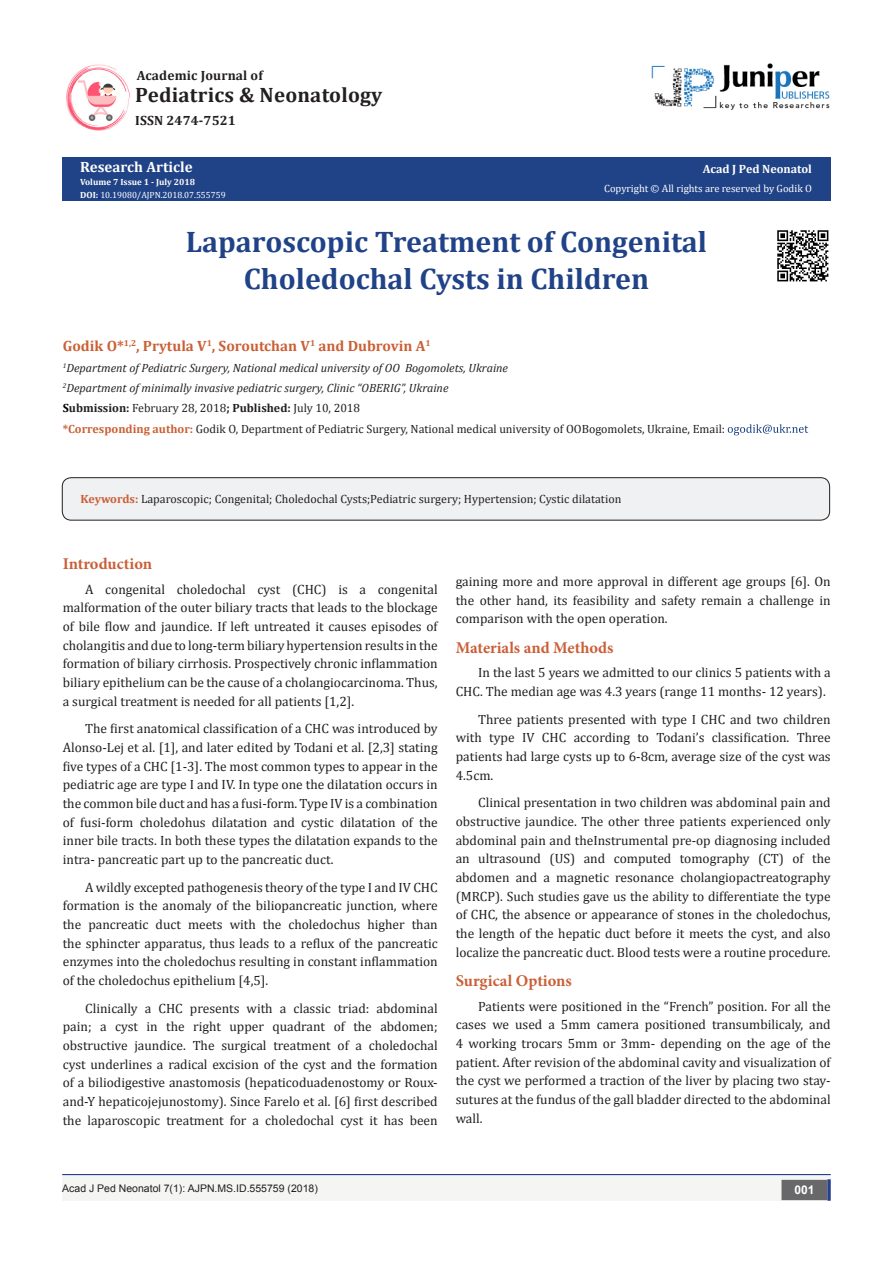
<style>
.page{position:relative;width:893px;height:1263px;background:#fff}
.page>*{position:absolute;margin:0;border:0;box-sizing:border-box;transform-origin:0 0}
.t1{font:700 29.85px "Cambria";color:#204287}
.t2{font:700 20.85px "Cambria";letter-spacing:.01em;color:#231f20}
.t3{font:700 16.5px "Minion Pro";color:#ca5f37}
.t4{font:700 15px "Cambria";color:#ca6035}
.t5{font:700 15px "Cambria";color:#fffefc}
.t6{font:13.5px/18.8px "Cambria";color:#231f20;text-align:justify}
.t7{font:700 13.5px "Cambria";letter-spacing:.01em;color:#231f20}
.t8{font:12px "Cambria";color:#231f20}
.t9{font:italic 12px "Cambria";color:#231f20}
.t10{font:700 12px "Cambria";color:#fffefc}
.t11{font:700 12px "Arial";color:#fff}
.t12{font:10.5px "Arial";color:#231f20}
.t13{font:10.5px "Cambria";color:#fffefc}
.t14{font:9px "Cambria";color:#fff}
.t15{font:700 9px "Cambria";color:#fffefc}
.s1{font-weight:700;color:#fffefc}
.s2{font-weight:700}
.s3{font-weight:700;color:#000}
.s4{font-weight:700;color:#ca6035}
.s5{font-weight:700;color:#ca5f37}
</style>
<div class="page">
<div style="left:62px;top:158px;width:769px;height:43px;background:#204287"></div>
<svg style="left:728px;top:424px;width:80px;height:11px"></svg>
<div style="left:62px;top:1175px;width:441px;height:26px;background:#f5f5f4"></div>
<img style="left:66px;top:64px;width:65px;height:67px">
<img style="left:651px;top:63px;width:179px;height:47px">
<div style="left:496px;top:1175px;width:334px;height:26px;background:#f5f5f4"></div>
<div style="left:782px;top:1180px;width:45px;height:19px;background:#68676a"></div>
<div style="left:781px;top:1180px;width:46px;height:20px;border:2px solid #68676a"></div>
<svg style="left:827px;top:1179px;width:4px;height:22px"></svg>
<hr style="left:62px;top:1174px;width:769px;height:1px;background:#253f8e">
<div style="left:62px;top:478px;width:768px;height:42px;background:#f0f1f2;border-radius:9px"></div>
<div style="left:62px;top:477px;width:768px;height:43px;border:1px solid #231f20;border-radius:9px"></div>
<img style="left:777px;top:230px;width:52px;height:52px">
<p class="t7" style="left:137px;top:66px;width:128px">Academic Journal of</p>
<p class="t2" style="left:135px;top:81px;width:249px">Pediatrics &amp; Neonatology</p>
<p class="t7" style="left:135px;top:111px;width:102px">ISSN 2474-7521</p>
<p class="t5" style="left:80px;top:156px;width:114px">Research Article</p>
<p class="t15" style="left:80px;top:176px;width:116px">Volume 7 Issue 1 - July 2018</p>
<p class="t14" style="left:80px;top:189px;width:147px"><span class="s1">DOI</span><span class="s2">:</span> 10.19080/AJPN.2018.07.555759</p>
<p class="t10" style="left:703px;top:161px;width:111px">Acad J Ped Neonatol</p>
<p class="t13" style="left:604px;top:182px;width:209px">Copyright © All rights are reserved by Godik O</p>
<p class="t1" style="left:186px;top:220px;width:523px">Laparoscopic Treatment of Congenital</p>
<p class="t1" style="left:244px;top:258px;width:407px">Choledochal Cysts in Children</p>
<p class="t4" style="left:63px;top:336px;width:369px">Godik O*<sup>1,2</sup>, Prytula V<sup>1</sup>, Soroutchan V<sup>1</sup> and Dubrovin A<sup>1</sup></p>
<p class="t9" style="left:63px;top:359px;width:447px"><sup>1</sup>Department of Pediatric Surgery, National medical university of OO Bogomolets, Ukraine</p>
<p class="t9" style="left:63px;top:379px;width:387px"><sup>2</sup>Department of minimally invasive pediatric surgery, Clinic “OBERIG”, Ukraine</p>
<p class="t8" style="left:63px;top:401px;width:299px"><span class="s3">S</span><span class="s2">ubmission:</span> February 28, 2018<span class="s2">; Published:</span> July 10, 2018</p>
<p class="t8" style="left:63px;top:422px;width:664px"><span class="s4">*Corresponding author:</span> Godik O, Department of Pediatric Surgery, National medical university of OOBogomolets, Ukraine, Email:</p>
<p class="t8" style="left:81px;top:492px;width:542px"><span class="s5">Keywords:</span> Laparoscopic; Congenital; Choledochal Cysts;Pediatric surgery; Hypertension; Cystic dilatation</p>
<p class="t3" style="left:63px;top:552px;width:91px">Introduction</p>
<p class="t6" style="left:63px;top:579px;width:376px;text-indent:22px">A congenital choledochal cyst (CHC) is a congenital malformation of the outer biliary tracts that leads to the blockage of bile flow and jaundice. If left untreated it causes episodes of cholangitis and due to long-term biliary hypertension results in the formation of biliary cirrhosis. Prospectively chronic inflammation biliary epithelium can be the cause of a cholangiocarcinoma. Thus, a surgical treatment is needed for all patients [1,2].</p>
<p class="t6" style="left:63px;top:719px;width:376px;text-indent:22px">The first anatomical classification of a CHC was introduced by Alonso-Lej et al. [1], and later edited by Todani et al. [2,3] stating five types of a CHC [1-3]. The most common types to appear in the pediatric age are type I and IV. In type one the dilatation occurs in the common bile duct and has a fusi-form. Type IV is a combination of fusi-form choledohus dilatation and cystic dilatation of the inner bile tracts. In both these types the dilatation expands to the intra- pancreatic part up to the pancreatic duct.</p>
<p class="t6" style="left:63px;top:878px;width:376px;text-indent:22px">A wildly excepted pathogenesis theory of the type I and IV CHC formation is the anomaly of the biliopancreatic junction, where the pancreatic duct meets with the choledochus higher than the sphincter apparatus, thus leads to a reflux of the pancreatic enzymes into the choledochus resulting in constant inflammation of the choledochus epithelium [4,5].</p>
<p class="t6" style="left:63px;top:999px;width:376px;text-indent:22px">Clinically a CHC presents with a classic triad: abdominal pain; a cyst in the right upper quadrant of the abdomen; obstructive jaundice. The surgical treatment of a choledochal cyst underlines a radical excision of the cyst and the formation of a biliodigestive anastomosis (hepaticoduadenostomy or Roux&shy;and-Y hepaticojejunostomy). Since Farelo et al. [6] first described the laparoscopic treatment for a choledochal cyst it has been</p>
<p class="t6" style="left:456px;top:572px;width:376px">gaining more and more approval in different age groups [6]. On the other hand, its feasibility and safety remain a challenge in comparison with the open operation.</p>
<p class="t3" style="left:456px;top:636px;width:159px">Materials and Methods</p>
<p class="t6" style="left:456px;top:663px;width:376px;text-indent:22px">In the last 5 years we admitted to our clinics 5 patients with a<br>CHC. The median age was 4.3 years (range 11 months- 12 years).</p>
<p class="t6" style="left:456px;top:709px;width:376px;text-indent:22px">Three patients presented with type I CHC and two children with type IV CHC according to Todani’s classification. Three patients had large cysts up to 6-8cm, average size of the cyst was 4.5сm.</p>
<p class="t6" style="left:456px;top:793px;width:376px;text-indent:22px">Clinical presentation in two children was abdominal pain and obstructive jaundice. The other three patients experienced only abdominal pain and theInstrumental pre-op diagnosing included an ultrasound (US) and computed tomography (CT) of the abdomen and a magnetic resonance cholangiopactreatography (MRCP). Such studies gave us the ability to differentiate the type of CHC, the absence or appearance of stones in the choledochus, the length of the hepatic duct before it meets the cyst, and also localize the pancreatic duct. Blood tests were a routine procedure.</p>
<p class="t3" style="left:456px;top:969px;width:118px">Surgical Options</p>
<p class="t6" style="left:456px;top:996px;width:376px;text-indent:22px">Patients were positioned in the “French” position. For all the cases we used a 5mm camera positioned transumbilicaly, and 4 working trocars 5mm or 3mm- depending on the age of the patient. After revision of the abdominal cavity and visualization of the cyst we performed a traction of the liver by placing two stay&shy;sutures at the fundus of the gall bladder directed to the abdominal wall.</p>
<p class="t12" style="left:62px;top:1181px;width:257px">Acad J Ped Neonatol 7(1): AJPN.MS.ID.555759 (2018)</p>
<p class="t11" style="left:794px;top:1182px;width:22px">001</p>
</div>
